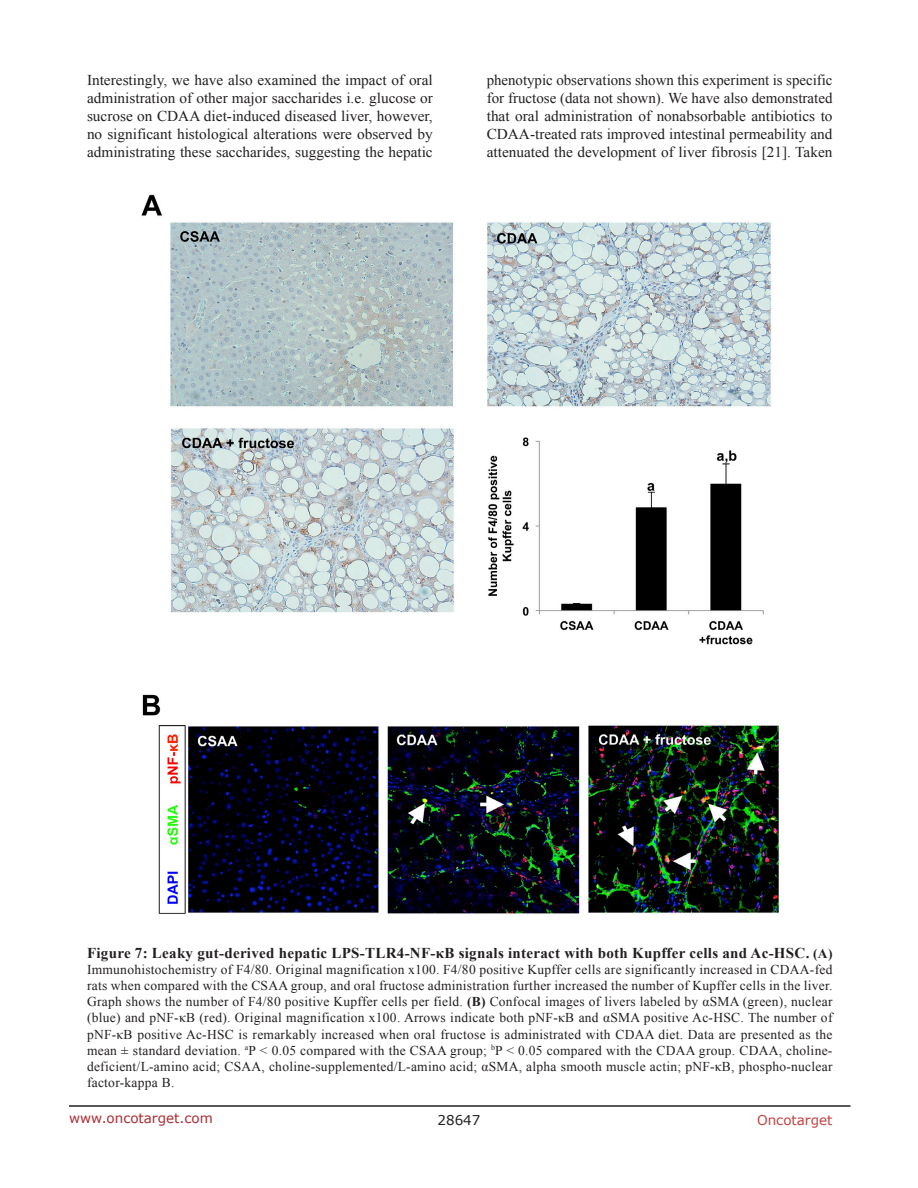
<style>
.page{position:relative;width:918px;height:1188px;background:#fff}
.page>*{position:absolute;margin:0;border:0;box-sizing:border-box;transform-origin:0 0}
.BodyText{font:15px/18px "Times New Roman";color:#231f20;text-align:justify}
.figuretext{font:700 15px "Times New Roman";letter-spacing:.02em;color:#231f20}
.figuretext-2{font:13.5px/16.2px "Times New Roman";letter-spacing:.02em;color:#231f20;text-align:justify}
.t1{font:13.5px "Verdana";color:#ac2b31}
.t2{font:13.5px "Verdana";color:#c24141}
.t3{font:13.5px "Verdana";color:#231f20}
.s1{font-size:13.5px}
.s2{font-weight:700}
</style>
<div class="page">
<hr style="left:69px;top:1105px;width:781px;height:2px;background:#231f20">
<img style="left:141px;top:194px;width:638px;height:720px">
<p class="BodyText" style="left:87px;top:71px;width:347px">Interestingly, we have also examined the impact of oral administration of other major saccharides i.e. glucose or sucrose on CDAA diet-induced diseased liver, however, no significant histological alterations were observed by administrating these saccharides, suggesting the hepatic</p>
<p class="BodyText" style="left:487px;top:71px;width:347px">phenotypic observations shown this experiment is specific for fructose (data not shown). We have also demonstrated that oral administration of nonabsorbable antibiotics to CDAA-treated rats improved intestinal permeability and attenuated the development of liver fibrosis [21]. Taken</p>
<p class="figuretext" style="left:87px;top:942px;width:747px">Figure 7: Leaky gut-derived hepatic LPS-TLR4-NF-κB signals interact with both Kupffer cells and Ac-HSC. <span class="s1">(A)</span></p>
<p class="figuretext-2" style="left:87px;top:961px;width:747px">Immunohistochemistry of F4/80. Original magnification x100. F4/80 positive Kupffer cells are significantly increased in CDAA-fed rats when compared with the CSAA group, and oral fructose administration further increased the number of Kupffer cells in the liver.<br>Graph shows the number of F4/80 positive Kupffer cells per field. <span class="s2">(B)</span> Confocal images of livers labeled by αSMA (green), nuclear (blue) and pNF-κB (red). Original magnification x100. Arrows indicate both pNF-κB and αSMA positive Ac-HSC. The number of pNF-κB positive Ac-HSC is remarkably increased when oral fructose is administrated with CDAA diet. Data are presented as the mean ± standard deviation. <sup>a</sup>P &lt; 0.05 compared with the CSAA group; <sup>b</sup>P &lt; 0.05 compared with the CDAA group. CDAA, choline&shy;deficient/L-amino acid; CSAA, choline-supplemented/L-amino acid; αSMA, alpha smooth muscle actin; pNF-κB, phospho-nuclear factor-kappa B.</p>
<p class="t1" style="left:69px;top:1109px;width:145px">www.oncotarget.com</p>
<p class="t3" style="left:438px;top:1111px;width:44px">28647</p>
<p class="t2" style="left:757px;top:1111px;width:77px">Oncotarget</p>
</div>
